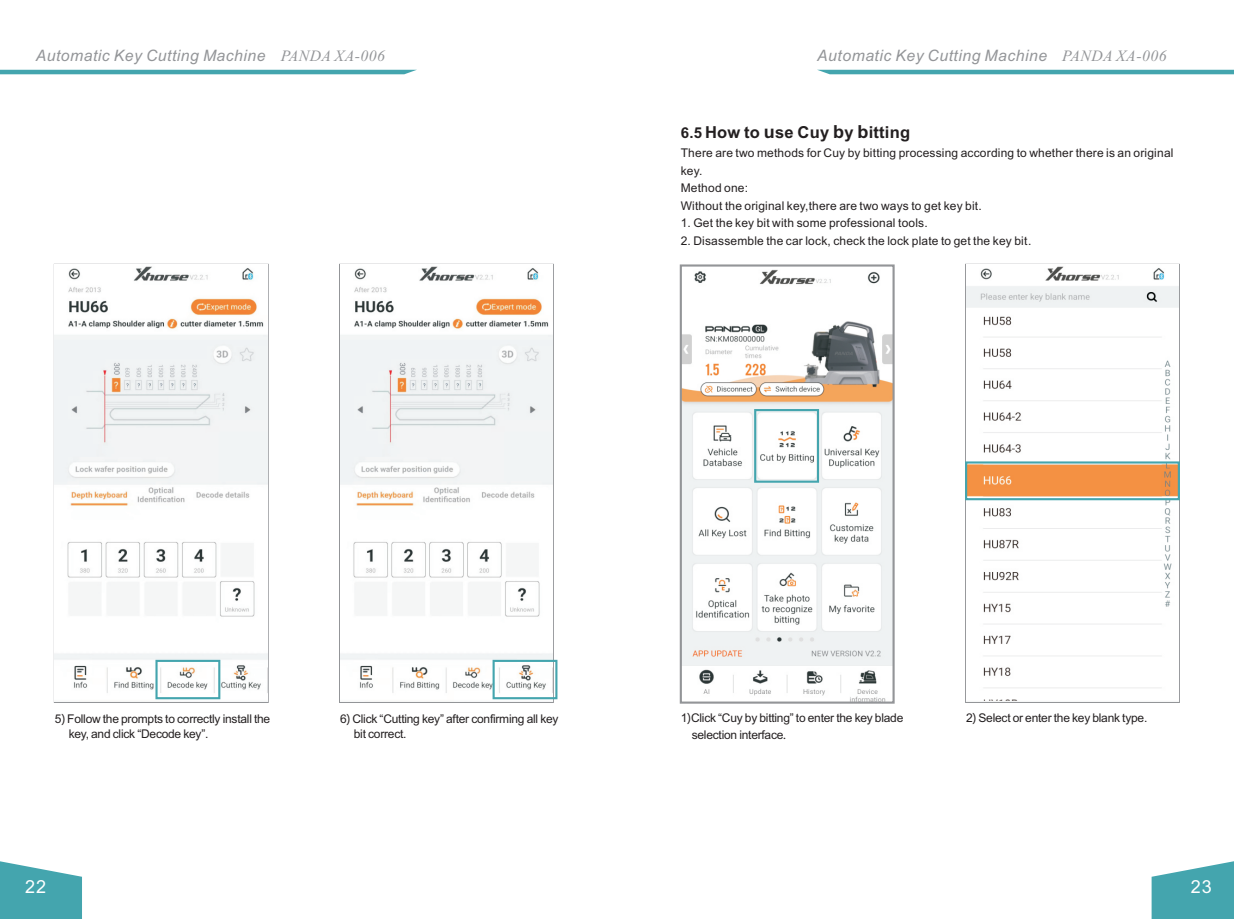
<style>
.page{position:relative;width:1234px;height:919px;background:#fff}
.page>*{position:absolute;margin:0;border:0;box-sizing:border-box;transform-origin:0 0}
.t1{font:18px "Arial";color:#fff}
.t2{font:700 16.5px "Arial";letter-spacing:.015em;color:#231f20}
.t3{font:italic 15.75px "Arial";letter-spacing:.03em;color:#939598}
.t4{font:12px/17.5px "Arial";letter-spacing:.015em;color:#231f20}
.t5{font:12px/14.9px "Arial";letter-spacing:-.02em;color:#231f20}
.s1{font-family:"Times New Roman"}
.s2{font-size:15px}
.s3{font-size:18px}
.s4{font-family:"Microsoft Ya Hei"}
</style>
<div class="page">
<img style="left:682px;top:270px;width:209px;height:430px">
<div style="left:679px;top:264px;width:215px;height:439px;border:2px solid #939598"></div>
<img style="left:965px;top:265px;width:213px;height:437px">
<img style="left:55px;top:266px;width:212px;height:436px">
<img style="left:340px;top:266px;width:212px;height:436px">
<svg style="left:1151px;top:861px;width:82px;height:57px;background:#5fb2ba"></svg>
<svg style="left:0;top:861px;width:82px;height:57px;background:#5eb1b9"></svg>
<hr style="left:0;top:70px;width:416px;height:4px;background:#44a5ae">
<hr style="left:818px;top:70px;width:415px;height:4px;background:#44a5ae">
<div style="left:155px;top:659px;width:65px;height:40px;border:2px solid #44a5ae"></div>
<div style="left:492px;top:659px;width:65px;height:40px;border:2px solid #44a5ae"></div>
<div style="left:754px;top:409px;width:64px;height:73px;border:2px solid #44a5ae"></div>
<div style="left:964px;top:461px;width:215px;height:39px;border:2px solid #44a5ae"></div>
<h3 class="t3" style="left:36px;top:49px;width:351px">Automatic Key Cutting Machine <span class="s1">PANDA XA-006</span></h3>
<h3 class="t3" style="left:817px;top:49px;width:351px">Automatic Key Cutting Machine <span class="s1">PANDA XA-006</span></h3>
<h2 class="t2" style="left:680px;top:126px;width:231px"><span class="s2">6.5</span> How to <span class="s3">u</span>se Cuy <span class="s3">b</span>y <span class="s3">b</span>itting</h2>
<p class="t4" style="left:680px;top:145px;width:494px">There are two methods for Cuy by bitting processing according to whether there is an original key.<br>Method one:<br>Without the original key,there are two ways to get key bit.</p>
<p class="t4" style="left:680px;top:215px;width:248px">1. Get the key bit with some professional tools.</p>
<p class="t4" style="left:680px;top:233px;width:352px">2. Disassemble the car lock, check the lock plate to get the key bit.</p>
<p class="t5" style="left:69px;top:712px;width:203px;text-indent:-14px">5<span class="s4">)</span> Follow the prompts to correctly install the key, and click “Decode key”.</p>
<p class="t5" style="left:354px;top:712px;width:206px;text-indent:-14px">6<span class="s4">)</span> Click “Cutting key” after confirming all key bit correct.</p>
<p class="t5" style="left:691px;top:710px;width:213px;line-height:16.8px;text-indent:-11px">1<span class="s4">)</span>Click “Cuy by bitting” to enter the key blade selection interface<span class="s4">.</span></p>
<p class="t5" style="left:965px;top:711px;width:183px">2<span class="s4">)</span> Select or enter the key blank type.</p>
<h1 class="t1" style="left:25px;top:880px;width:23px">22</h1>
<h1 class="t1" style="left:1190px;top:880px;width:23px">23</h1>
</div>
